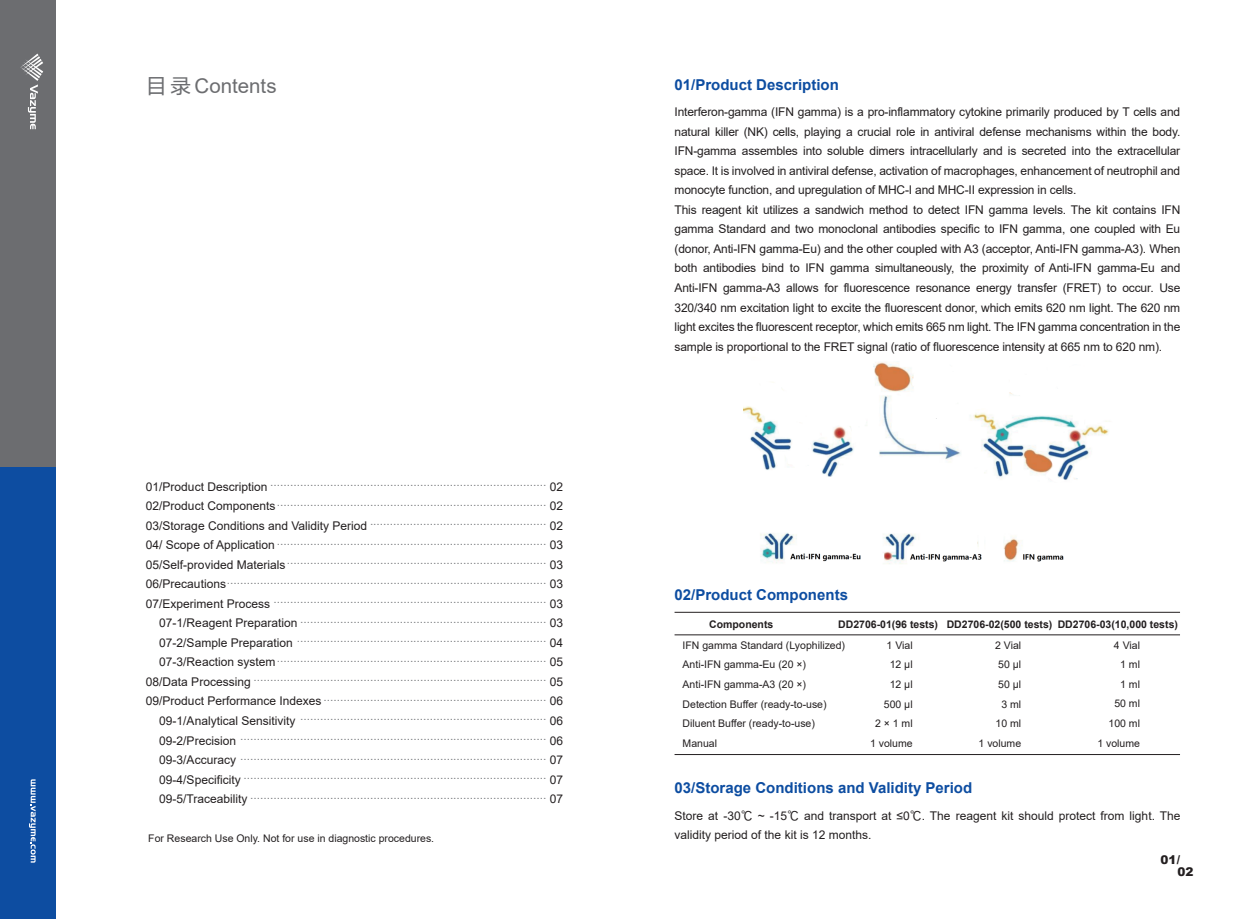
<style>
.page{position:relative;width:1238px;height:919px;background:#fff}
.page>*{position:absolute;margin:0;border:0;box-sizing:border-box;transform-origin:0 0}
.t1{font:20.25px "Arial";color:#6c6d70}
.t2{font:700 15px "Arial";color:#0d4da1}
.t3{font:12px/19.5px "Arial";letter-spacing:-.015em;color:#231f20}
.t4{font:12px/19.5px "Arial";color:#808285;text-align:right}
.t5{font:900 12px/12px "Arial";color:#231f20}
.t6{font:10.5px/19.5px "Arial";color:#231f20;text-align:right}
.t7{font:700 10.5px "Arial";color:#231f20}
.s1{font-family:"FZLTHK GBK1 0";font-size:20.4px}
.s2{color:#231f20}
.s3{font-family:"FZLTHK GBK1 0"}
</style>
<div class="page">
<hr style="left:674px;top:634px;width:505px;height:1px;background:#231f20">
<hr style="left:674px;top:754px;width:505px;height:1px;background:#231f20">
<hr style="left:674px;top:612px;width:505px;height:1px;background:#231f20">
<div style="left:0;top:0;width:55px;height:468px;background:#6c6d70"></div>
<div style="left:0;top:467px;width:55px;height:451px;background:#0d4da1"></div>
<svg style="left:29px;top:779px;width:7px;height:83px"></svg>
<svg style="left:20px;top:54px;width:23px;height:75px"></svg>
<img style="left:743px;top:362px;width:366px;height:202px">
<h1 class="t1" style="left:146px;top:72px;width:132px"><span class="s1">目 录</span> Contents</h1>
<p class="t2" style="left:674px;top:74px;width:166px">01/Product Description</p>
<p class="t3" style="left:674px;top:102px;width:507px">Interferon-gamma (IFN gamma) is a pro-inflammatory cytokine primarily produced by T cells and natural killer (NK) cells, playing a crucial role in antiviral defense mechanisms within the body.<br>IFN-gamma assembles into soluble dimers intracellularly and is secreted into the extracellular space. It is involved in antiviral defense, activation of macrophages, enhancement of neutrophil and monocyte function, and upregulation of MHC-I and MHC-II expression in cells.<br>This reagent kit utilizes a sandwich method to detect IFN gamma levels. The kit contains IFN gamma Standard and two monoclonal antibodies specific to IFN gamma, one coupled with Eu (donor, Anti-IFN gamma-Eu) and the other coupled with A3 (acceptor, Anti-IFN gamma-A3). When both antibodies bind to IFN gamma simultaneously, the proximity of Anti-IFN gamma-Eu and Anti-IFN gamma-A3 allows for fluorescence resonance energy transfer (FRET) to occur. Use 320/340 nm excitation light to excite the fluorescent donor, which emits 620 nm light. The 620 nm light excites the fluorescent receptor, which emits 665 nm light. The IFN gamma concentration in the sample is proportional to the FRET signal (ratio of fluorescence intensity at 665 nm to 620 nm).</p>
<p class="t3" style="left:146px;top:477px;width:123px">01/Product Description</p>
<p class="t3" style="left:146px;top:496px;width:131px">02/Product Components</p>
<p class="t3" style="left:146px;top:516px;width:223px">03/Storage Conditions and Validity Period</p>
<p class="t3" style="left:146px;top:535px;width:130px">04/ Scope of Application</p>
<p class="t3" style="left:146px;top:555px;width:141px">05/Self-provided Materials</p>
<p class="t3" style="left:146px;top:574px;width:82px">06/Precautions</p>
<p class="t3" style="left:146px;top:594px;width:126px">07/Experiment Process</p>
<p class="t3" style="left:159px;top:613px;width:140px">07-1/Reagent Preparation</p>
<p class="t3" style="left:159px;top:633px;width:135px">07-2/Sample Preparation</p>
<p class="t3" style="left:159px;top:652px;width:118px">07-3/Reaction system</p>
<p class="t3" style="left:146px;top:672px;width:106px">08/Data Processing</p>
<p class="t3" style="left:146px;top:691px;width:177px">09/Product Performance Indexes</p>
<p class="t3" style="left:159px;top:711px;width:138px">09-1/Analytical Sensitivity</p>
<p class="t3" style="left:159px;top:730px;width:78px">09-2/Precision</p>
<p class="t3" style="left:159px;top:750px;width:78px">09-3/Accuracy</p>
<p class="t3" style="left:159px;top:769px;width:83px">09-4/Specificity</p>
<p class="t3" style="left:159px;top:789px;width:90px">09-5/Traceability</p>
<p class="t4" style="left:227px;top:472px;width:337px">................................................................................... <span class="s2">02 </span>................................................................................. <span class="s2">02 </span>..................................................... <span class="s2">02 </span>................................................................................. <span class="s2">03 </span>.............................................................................. <span class="s2">03 </span>................................................................................................ <span class="s2">03 </span>.................................................................................. <span class="s2">03 </span>.......................................................................... <span class="s2">03 </span>........................................................................... <span class="s2">04 </span>................................................................................. <span class="s2">05 </span>........................................................................................ <span class="s2">05 </span>................................................................... <span class="s2">06 </span>.......................................................................... <span class="s2">06 </span>............................................................................................ <span class="s2">06 </span>............................................................................................ <span class="s2">07 </span>........................................................................................... <span class="s2">07 </span>......................................................................................... <span class="s2">07</span></p>
<p class="t6" style="left:148px;top:828px;width:287px">For Research Use Only. Not for use in diagnostic procedures.</p>
<p class="t2" style="left:674px;top:584px;width:175px">02/Product Components</p>
<p class="t7" style="left:709px;top:617px;width:66px">Components</p>
<p class="t7" style="left:838px;top:617px;width:101px">DD2706-01(96 tests)</p>
<p class="t7" style="left:1057px;top:617px;width:122px">DD2706-03(10,000 tests)</p>
<p class="t7" style="left:946px;top:617px;width:107px">DD2706-02(500 tests)</p>
<p class="t6" style="left:682px;top:635px;width:164px;text-align:left">IFN gamma Standard (Lyophilized)<br>Anti-IFN gamma-Eu (20 ×)<br>Anti-IFN gamma-A3 (20 ×)<br>Detection Buffer (ready-to-use)<br>Diluent Buffer (ready-to-use)<br>Manual</p>
<p class="t6" style="left:870px;top:635px;width:44px">1 Vial<br>12 μl<br>12 μl<br>500 μl<br>2 × 1 ml<br>1 volume</p>
<p class="t6" style="left:978px;top:635px;width:44px">2 Vial<br>50 μl<br>50 μl<br>3 ml<br>10 ml<br>1 volume</p>
<p class="t6" style="left:1097px;top:635px;width:44px">4 Vial<br>1 ml<br>1 ml<br>50 ml<br>100 ml<br>1 volume</p>
<p class="t2" style="left:674px;top:777px;width:299px">03/Storage Conditions and Validity Period</p>
<p class="t3" style="left:674px;top:805px;width:507px">Store at -30<span class="s3">℃</span> ~ -15<span class="s3">℃</span> and transport at ≤0<span class="s3">℃</span>. The reagent kit should protect from light. The validity period of the kit is 12 months.</p>
<p class="t5" style="left:1177px;top:853px;width:18px;text-indent:-17px">01/<br>02</p>
</div>
